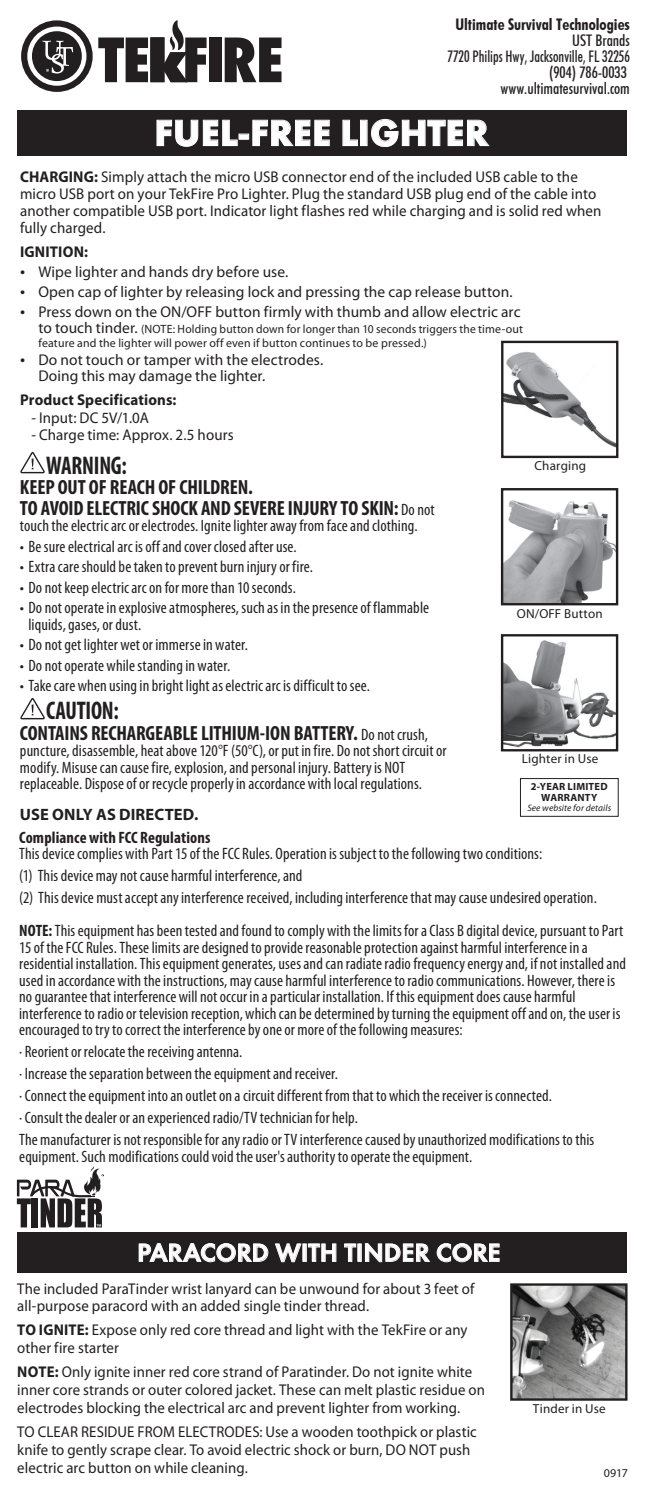
<style>
.page{position:relative;width:648px;height:1494px;background:#fff}
.page>*{position:absolute;margin:0;border:0;box-sizing:border-box;transform-origin:0 0}
.t1{font:700 38px "Function Pro";letter-spacing:.005em;color:#fff}
.t2{font:600 26px "Function Pro";color:#fff}
.t3{font:700 condensed 25.6px "Myriad Pro";letter-spacing:-.01em;color:#231f20;scale:.9 1}
.t4{font:700 condensed 20.6px/20.6px "Myriad Pro";letter-spacing:-.01em;color:#231f20}
.t5{font:condensed 16.4px/16.4px "Myriad Pro";letter-spacing:.005em;color:#231f20}
.t6{font:700 condensed 16.4px "Myriad Pro";letter-spacing:.01em;color:#231f20}
.t7{font:700 16.4px "Myriad Pro";letter-spacing:.01em;color:#231f20}
.t8{font:500 condensed 16px/16px "Futura BT";color:#231f20;text-align:right}
.t9{font:700 condensed 16px "Futura BT";color:#231f20}
.t10{font:15.6px/18px "Myriad Pro";letter-spacing:.005em;color:#231f20;scale:.95 1}
.t11{font:15.6px/17px "Myriad Pro";letter-spacing:.005em;color:#231f20;scale:.96 1}
.t12{font:15.6px/16px "Myriad Pro";letter-spacing:.005em;color:#231f20}
.t13{font:700 15.6px "Myriad Pro";letter-spacing:.015em;color:#231f20;scale:.96 1}
.t14{font:13px "Myriad Pro";letter-spacing:.015em;color:#231f20}
.t15{font:12px/14px "Myriad Pro";letter-spacing:.015em;color:#231f20}
.t16{font:700 10.4px/10.4px "Myriad Pro";letter-spacing:.02em;color:#231f20;text-align:center}
.t17{font:italic 9.4px "Myriad Pro";letter-spacing:.015em;color:#231f20}
.s1{font-weight:700}
.s2{font-size:18px}
.s3{font-size:15.6px}
.s4{font-weight:400;font-size:16.4px}
</style>
<div class="page">
<svg style="left:20px;top:452px;width:25px;height:21px"></svg>
<svg style="left:20px;top:698px;width:25px;height:21px"></svg>
<div style="left:209px;top:38px;width:12px;height:44px;background:#231f20"></div>
<svg style="left:225px;top:38px;width:57px;height:44px"></svg>
<div style="left:520px;top:778px;width:99px;height:39px;background:#fff;border:1px solid #231f20"></div>
<svg style="left:21px;top:20px;width:186px;height:72px"></svg>
<div style="left:17px;top:110px;width:609px;height:46px;background:#231f20"></div>
<svg style="left:156px;top:119px;width:82px;height:28px"></svg>
<svg style="left:252px;top:119px;width:78px;height:28px"></svg>
<svg style="left:342px;top:119px;width:16px;height:28px"></svg>
<div style="left:360px;top:120px;width:8px;height:26px;border:1px solid #fff"></div>
<svg style="left:371px;top:119px;width:119px;height:28px"></svg>
<div style="left:17px;top:1232px;width:609px;height:41px;background:#231f20"></div>
<svg style="left:138px;top:1243px;width:164px;height:20px"></svg>
<div style="left:303px;top:1244px;width:4px;height:18px;border:1px solid #fff"></div>
<svg style="left:308px;top:1243px;width:29px;height:19px"></svg>
<svg style="left:344px;top:1243px;width:13px;height:19px"></svg>
<div style="left:357px;top:1244px;width:5px;height:18px;border:1px solid #fff"></div>
<svg style="left:365px;top:1243px;width:135px;height:20px"></svg>
<img style="left:504px;top:352px;width:111px;height:95px">
<div style="left:501px;top:341px;width:117px;height:117px;border:2px solid #231f20"></div>
<img style="left:504px;top:500px;width:111px;height:102px">
<div style="left:501px;top:488px;width:117px;height:117px;border:2px solid #231f20"></div>
<img style="left:504px;top:640px;width:111px;height:108px">
<div style="left:501px;top:634px;width:117px;height:117px;border:2px solid #231f20"></div>
<img style="left:513px;top:1286px;width:112px;height:112px">
<div style="left:510px;top:1283px;width:118px;height:118px;border:2px solid #231f20"></div>
<svg style="left:17px;top:1166px;width:87px;height:61px"></svg>
<p class="t9" style="left:455px;top:15px;width:176px">Ultimate Survival Technologies</p>
<p class="t8" style="left:448px;top:32px;width:184px">UST Brands<br>7720 Philips Hwy, Jacksonville, FL 32256 (904) 786-0033 www.ultimatesurvival.com</p>
<h1 class="t1" style="left:154px;top:110px;width:336px">FUEL-FREE LIGHTER</h1>
<p class="t11" style="left:20px;top:168px;width:607px"><span class="s1">CHARGING:</span> Simply attach the micro USB connector end of the included USB cable to the micro USB port on your TekFire Pro Lighter. Plug the standard USB plug end of the cable into another compatible USB port. Indicator light flashes red while charging and is solid red when fully charged.</p>
<p class="t13" style="left:20px;top:241px;width:72px">IGNITION:</p>
<p class="t12" style="left:20px;top:263px;width:270px"><span class="s2">•</span> Wipe lighter and hands dry before use.</p>
<p class="t12" style="left:20px;top:283px;width:494px"><span class="s2">•</span> Open cap of lighter by releasing lock and pressing the cap release button.</p>
<p class="t12" style="left:20px;top:303px;width:502px"><span class="s2">•</span> Press down on the ON/OFF button firmly with thumb and allow electric arc</p>
<p class="t15" style="left:38px;top:321px;width:486px"><span class="s3">to touch tinder.</span> (NOTE: Holding button down for longer than 10 seconds triggers the time-out feature and the lighter will power off even if button continues to be pressed.)</p>
<p class="t12" style="left:38px;top:351px;width:286px;text-indent:-18px"><span class="s2">•</span> Do not touch or tamper with the electrodes.<br>Doing this may damage the lighter.</p>
<p class="t13" style="left:20px;top:389px;width:164px">Product Specifications:</p>
<p class="t11" style="left:32px;top:409px;width:124px">- Input: DC 5V/1.0A</p>
<p class="t11" style="left:32px;top:426px;width:212px">- Charge time: Approx. 2.5 hours</p>
<h3 class="t3" style="left:46px;top:449px;width:91px">WARNING:</h3>
<p class="t4" style="left:20px;top:477px;width:416px">KEEP OUT OF REACH OF CHILDREN.<br>TO AVOID ELECTRIC SHOCK AND SEVERE INJURY TO SKIN: <span class="s4">Do not</span></p>
<p class="t5" style="left:20px;top:517px;width:399px">touch the electric arc or electrodes. Ignite lighter away from face and clothing.</p>
<p class="t5" style="left:20px;top:538px;width:278px">• Be sure electrical arc is off and cover closed after use.</p>
<p class="t5" style="left:20px;top:558px;width:295px">• Extra care should be taken to prevent burn injury or fire.</p>
<p class="t5" style="left:20px;top:579px;width:278px">• Do not keep electric arc on for more than 10 seconds.</p>
<p class="t5" style="left:28px;top:599px;width:402px;text-indent:-9px">• Do not operate in explosive atmospheres, such as in the presence of flammable liquids, gases, or dust.</p>
<p class="t5" style="left:20px;top:636px;width:229px">• Do not get lighter wet or immerse in water.</p>
<p class="t5" style="left:20px;top:657px;width:212px">• Do not operate while standing in water.</p>
<p class="t5" style="left:20px;top:677px;width:352px">• Take care when using in bright light as electric arc is difficult to see.</p>
<h3 class="t3" style="left:46px;top:694px;width:82px">CAUTION:</h3>
<p class="t4" style="left:20px;top:722px;width:409px">CONTAINS RECHARGEABLE LITHIUM-ION BATTERY. <span class="s4">Do not crush,</span></p>
<p class="t5" style="left:20px;top:742px;width:428px">puncture, disassemble, heat above 120°F (50°C), or put in fire. Do not short circuit or modify. Misuse can cause fire, explosion, and personal injury. Battery is NOT replaceable. Dispose of or recycle properly in accordance with local regulations.</p>
<p class="t7" style="left:20px;top:803px;width:180px">USE ONLY AS DIRECTED.</p>
<p class="t14" style="left:535px;top:458px;width:53px">Charging</p>
<p class="t14" style="left:517px;top:606px;width:87px">ON/OFF Button</p>
<p class="t14" style="left:522px;top:751px;width:78px">Lighter in Use</p>
<p class="t16" style="left:531px;top:781px;width:78px">2-YEAR LIMITED<br>WARRANTY</p>
<p class="t17" style="left:527px;top:802px;width:86px">See website for details</p>
<p class="t6" style="left:19px;top:827px;width:193px">Compliance with FCC Regulations</p>
<p class="t5" style="left:19px;top:843px;width:579px;line-height:22px">This device complies with Part 15 of the FCC Rules. Operation is subject to the following two conditions:<br>(1) This device may not cause harmful interference, and<br>(2) This device must accept any interference received, including interference that may cause undesired operation.</p>
<p class="t5" style="left:19px;top:923px;width:608px"><span class="s1">NOTE:</span> This equipment has been tested and found to comply with the limits for a Class B digital device, pursuant to Part 15 of the FCC Rules. These limits are designed to provide reasonable protection against harmful interference in a residential installation. This equipment generates, uses and can radiate radio frequency energy and, if not installed and used in accordance with the instructions, may cause harmful interference to radio communications. However, there is no guarantee that interference will not occur in a particular installation. If this equipment does cause harmful interference to radio or television reception, which can be determined by turning the equipment off and on, the user is encouraged to try to correct the interference by one or more of the following measures:</p>
<p class="t5" style="left:19px;top:1041px;width:577px;line-height:22px">· Reorient or relocate the receiving antenna.<br>· Increase the separation between the equipment and receiver.<br>· Connect the equipment into an outlet on a circuit different from that to which the receiver is connected.<br>· Consult the dealer or an experienced radio/TV technician for help.<br>The manufacturer is not responsible for any radio or TV interference caused by unauthorized modifications to this</p>
<p class="t5" style="left:19px;top:1148px;width:455px">equipment. Such modifications could void the user's authority to operate the equipment.</p>
<h2 class="t2" style="left:137px;top:1237px;width:365px">PARACORD WITH TINDER CORE</h2>
<p class="t10" style="left:17px;top:1280px;width:483px;line-height:17px">The included ParaTinder wrist lanyard can be unwound for about 3 feet of all-purpose paracord with an added single tinder thread.</p>
<p class="t10" style="left:17px;top:1320px;width:475px"><span class="s1">TO IGNITE:</span> Expose only red core thread and light with the TekFire or any other fire starter</p>
<p class="t10" style="left:17px;top:1362px;width:494px"><span class="s1">NOTE:</span> Only ignite inner red core strand of Paratinder. Do not ignite white inner core strands or outer colored jacket. These can melt plastic residue on electrodes blocking the electrical arc and prevent lighter from working.</p>
<p class="t10" style="left:17px;top:1422px;width:485px">TO CLEAR RESIDUE FROM ELECTRODES: Use a wooden toothpick or plastic knife to gently scrape clear. To avoid electric shock or burn, DO NOT push electric arc button on while cleaning.</p>
<p class="t14" style="left:533px;top:1400px;width:74px">Tinder in Use</p>
<p class="t15" style="left:604px;top:1466px;width:25px">0917</p>
</div>
